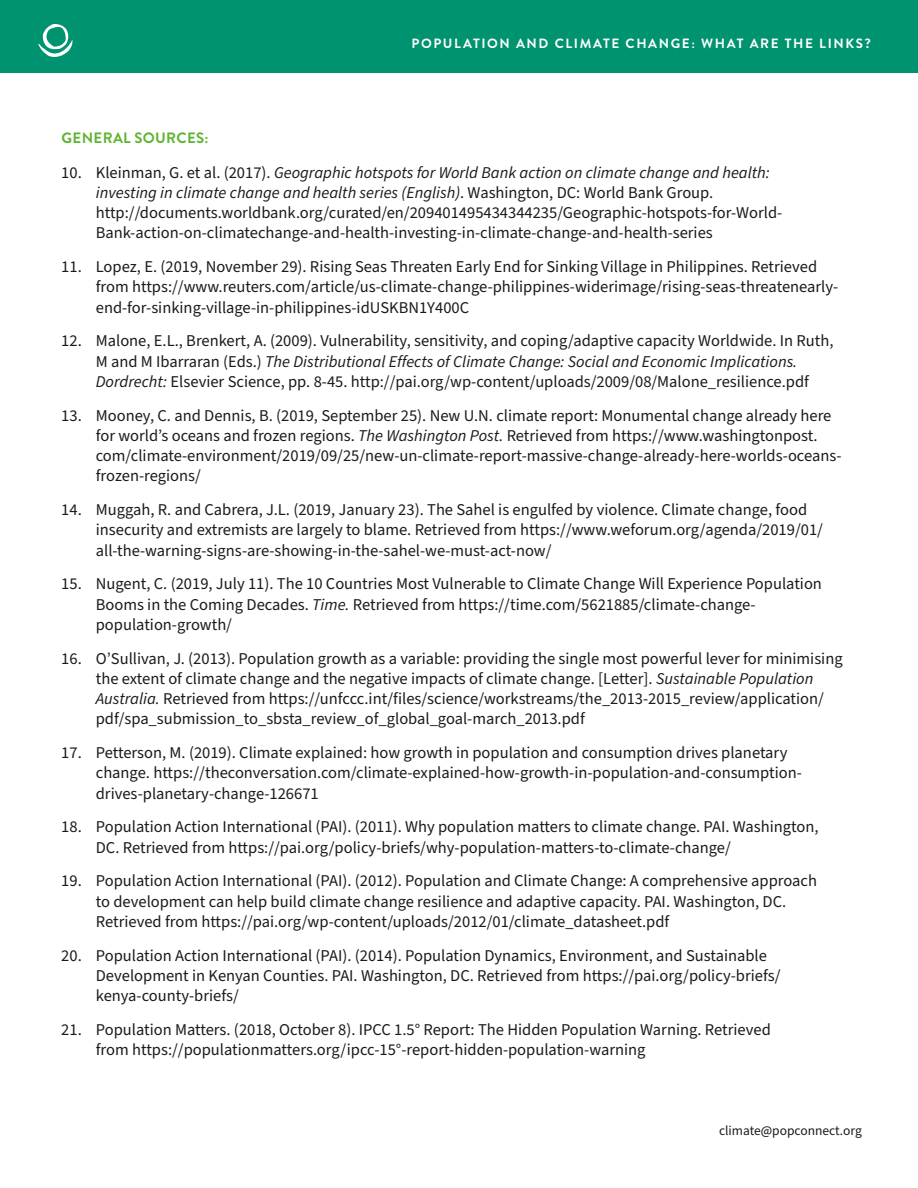
<style>
.page{position:relative;width:918px;height:1188px;background:#fff}
.page>*{position:absolute;margin:0;border:0;box-sizing:border-box;transform-origin:0 0}
.t1{font:16.5px/20.2px "Source Sans Pro";color:#1c1b1a}
.t2{font:700 15px "Brandon Grotesque";letter-spacing:.02em;color:#5fb533}
.t3{font:700 13.5px "Brandon Grotesque";letter-spacing:.12em;color:#fff}
.t4{font:13.5px "Source Sans Pro";color:#1c1b1a}
.s1{font-style:italic}
</style>
<div class="page">
<div style="left:0;top:0;width:918px;height:72px;background:#00936f"></div>
<svg style="left:38px;top:24px;width:35px;height:33px"></svg>
<p class="t2" style="left:62px;top:128px;width:148px">GENERAL SOURCES:</p>
<p class="t3" style="left:411px;top:34px;width:461px">POPULATION AND CLIMATE CHANGE: WHAT ARE THE LINKS?</p>
<p class="t1" style="left:96px;top:163px;width:688px;text-indent:-35px">10. Kleinman, G. et al. (2017). <span class="s1">Geographic hotspots for World Bank action on climate change and health: investing in climate change and health series (English)</span>. Washington, DC: World Bank Group. http://documents.worldbank.org/curated/en/209401495434344235/Geographic-hotspots-for-World-Bank-action-on-climatechange-and-health-investing-in-climate-change-and-health-series</p>
<p class="t1" style="left:96px;top:257px;width:744px;text-indent:-35px">11. Lopez, E. (2019, November 29). Rising Seas Threaten Early End for Sinking Village in Philippines. Retrieved from https://www.reuters.com/article/us-climate-change-philippines-widerimage/rising-seas-threatenearly&shy;end-for-sinking-village-in-philippines-idUSKBN1Y400C</p>
<p class="t1" style="left:96px;top:331px;width:739px;text-indent:-35px">12. Malone, E.L., Brenkert, A. (2009). Vulnerability, sensitivity, and coping/adaptive capacity Worldwide. In Ruth,<br>M and M Ibarraran (Eds.) <span class="s1">The Distributional Effects of Climate Change: Social and Economic Implications.<br>Dordrecht:</span> Elsevier Science, pp. 8-45. http://pai.org/wp-content/uploads/2009/08/Malone_resilience.pdf</p>
<p class="t1" style="left:96px;top:406px;width:747px;text-indent:-35px">13. Mooney, C. and Dennis, B. (2019, September 25). New U.N. climate report: Monumental change already here for world’s oceans and frozen regions. <span class="s1">The Washington Post.</span> Retrieved from https://www.washingtonpost. com/climate-environment/2019/09/25/new-un-climate-report-massive-change-already-here-worlds-oceans&shy;frozen-regions/</p>
<p class="t1" style="left:96px;top:500px;width:729px;text-indent:-35px">14. Muggah, R. and Cabrera, J.L. (2019, January 23). The Sahel is engulfed by violence. Climate change, food insecurity and extremists are largely to blame. Retrieved from https://www.weforum.org/agenda/2019/01/ all-the-warning-signs-are-showing-in-the-sahel-we-must-act-now/</p>
<p class="t1" style="left:96px;top:574px;width:728px;text-indent:-35px">15. Nugent, C. (2019, July 11). The 10 Countries Most Vulnerable to Climate Change Will Experience Population<br>Booms in the Coming Decades. <span class="s1">Time.</span> Retrieved from https://time.com/5621885/climate-change&shy;population-growth/</p>
<p class="t1" style="left:96px;top:649px;width:748px;text-indent:-35px">16. O’Sullivan, J. (2013). Population growth as a variable: providing the single most powerful lever for minimising the extent of climate change and the negative impacts of climate change. [Letter]. <span class="s1">Sustainable Population Australia.</span> Retrieved from https://unfccc.int/files/science/workstreams/the_2013-2015_review/application/ pdf/spa_submission_to_sbsta_review_of_global_goal-march_2013.pdf</p>
<p class="t1" style="left:96px;top:743px;width:708px;text-indent:-35px">17. Petterson, M. (2019). Climate explained: how growth in population and consumption drives planetary change. https://theconversation.com/climate-explained-how-growth-in-population-and-consumption&shy;drives-planetary-change-126671</p>
<p class="t1" style="left:96px;top:817px;width:724px;text-indent:-35px">18. Population Action International (PAI). (2011). Why population matters to climate change. PAI. Washington,<br>DC. Retrieved from https://pai.org/policy-briefs/why-population-matters-to-climate-change/</p>
<p class="t1" style="left:96px;top:871px;width:723px;text-indent:-35px">19. Population Action International (PAI). (2012). Population and Climate Change: A comprehensive approach to development can help build climate change resilience and adaptive capacity. PAI. Washington, DC.<br>Retrieved from https://pai.org/wp-content/uploads/2012/01/climate_datasheet.pdf</p>
<p class="t1" style="left:96px;top:945px;width:686px;text-indent:-35px">20. Population Action International (PAI). (2014). Population Dynamics, Environment, and Sustainable<br>Development in Kenyan Counties. PAI. Washington, DC. Retrieved from https://pai.org/policy-briefs/ kenya-county-briefs/</p>
<p class="t1" style="left:96px;top:1020px;width:677px;text-indent:-35px">21. Population Matters. (2018, October 8). IPCC 1.5° Report: The Hidden Population Warning. Retrieved from https://populationmatters.org/ipcc-15°-report-hidden-population-warning</p>
<p class="t4" style="left:719px;top:1121px;width:144px">climate@popconnect.org</p>
</div>
